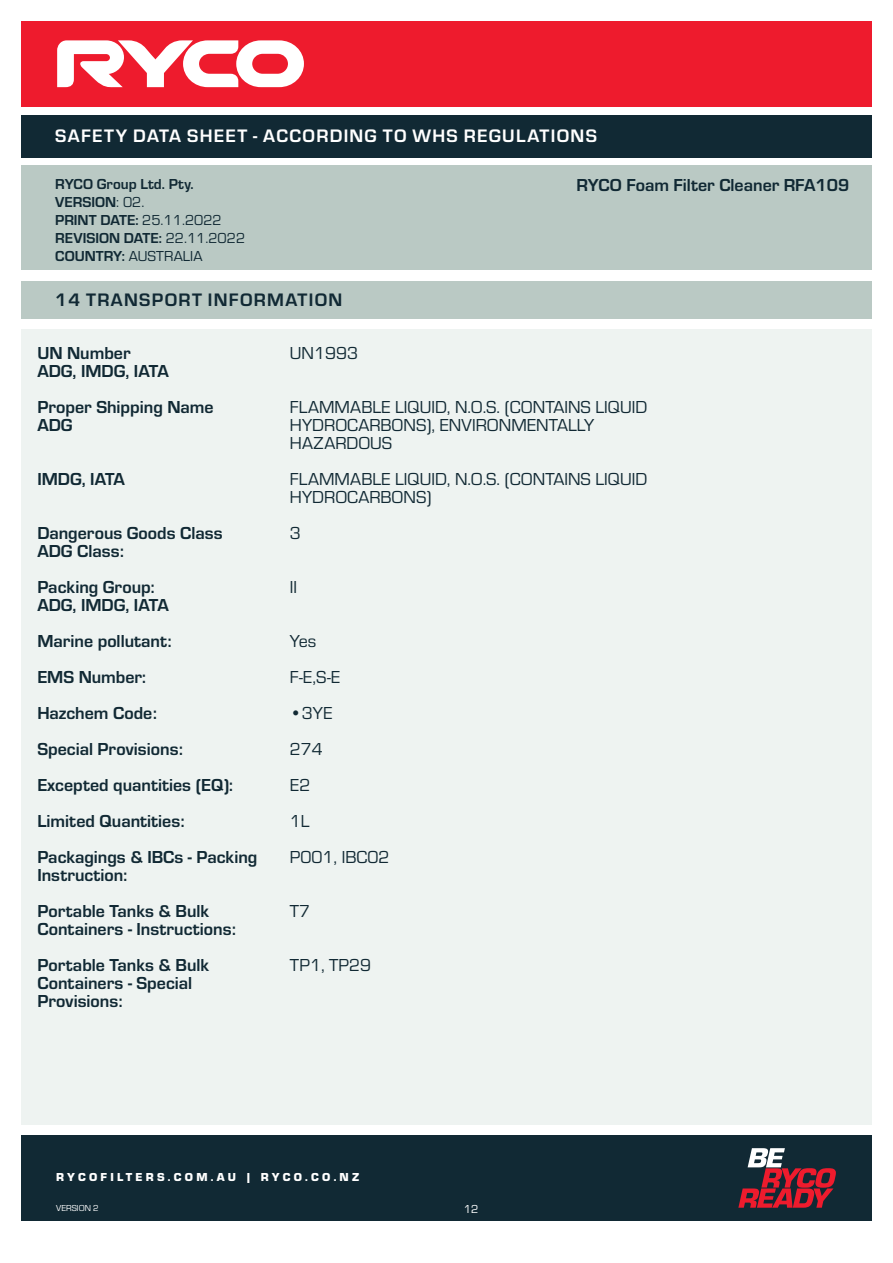
<style>
.page{position:relative;width:893px;height:1263px;background:#fff}
.page>*{position:absolute;margin:0;border:0;box-sizing:border-box;transform-origin:0 0}
.t1{font:700 18.75px "Eurostile";letter-spacing:.07em;color:#fff}
.t2{font:700 18.75px "Eurostile";letter-spacing:.07em;color:#112934}
.Bold_Text{font:700 18px/18px "Eurostile";color:#112934}
.Text{font:18px "Eurostile";color:#112934}
.Text-2{font:700 18px "Eurostile";color:#112934}
.t3{font:700 15px "Eurostile";color:#112934}
.t4{font:15px "Eurostile";letter-spacing:.005em;color:#112934}
.t5{font:900 12px "Eurostile";letter-spacing:.27em;color:#fff}
.t6{font:12px "Eurostile";color:#fff}
.t7{font:9px "Eurostile";color:#fff}
.s1{font-weight:400}
.s2{font-weight:700}
</style>
<div class="page">
<div style="left:21px;top:21px;width:851px;height:85px;background:#ee1b2d"></div>
<svg style="left:57px;top:40px;width:247px;height:48px"></svg>
<div style="left:21px;top:115px;width:851px;height:42px;background:#112934"></div>
<div style="left:21px;top:1135px;width:851px;height:85px;background:#112934"></div>
<svg style="left:738px;top:1148px;width:98px;height:60px"></svg>
<div style="left:21px;top:166px;width:851px;height:104px;background:#bac9c4"></div>
<div style="left:21px;top:329px;width:851px;height:796px;background:#eef3f1"></div>
<div style="left:21px;top:281px;width:851px;height:38px;background:#bac9c4"></div>
<p class="t1" style="left:55px;top:123px;width:543px">SAFETY DATA SHEET - ACCORDING TO WHS REGULATIONS</p>
<p class="t3" style="left:55px;top:173px;width:140px">RYCO Group Ltd. Pty.</p>
<p class="t3" style="left:55px;top:191px;width:91px">VERSION<span class="s1">: 02.</span></p>
<p class="t3" style="left:55px;top:209px;width:168px">PRINT DATE: <span class="s1">25.11.2022</span></p>
<p class="t3" style="left:55px;top:227px;width:191px">REVISION DATE: <span class="s1">22.11.2022</span></p>
<p class="t4" style="left:55px;top:245px;width:149px"><span class="s2">COUNTRY:</span> AUSTRALIA</p>
<p class="Text-2" style="left:577px;top:172px;width:274px">RYCO Foam Filter Cleaner RFA109</p>
<p class="t2" style="left:55px;top:286px;width:289px">14 TRANSPORT INFORMATION</p>
<p class="Bold_Text" style="left:37px;top:342px;width:95px">UN Number</p>
<p class="Bold_Text" style="left:37px;top:360px;width:133px">ADG, IMDG, IATA</p>
<p class="Bold_Text" style="left:37px;top:396px;width:178px">Proper Shipping Name</p>
<p class="Bold_Text" style="left:37px;top:414px;width:37px">ADG</p>
<p class="Bold_Text" style="left:37px;top:468px;width:89px">IMDG, IATA</p>
<p class="Bold_Text" style="left:37px;top:522px;width:187px">Dangerous Goods Class</p>
<p class="Bold_Text" style="left:37px;top:540px;width:88px">ADG Class:</p>
<p class="Bold_Text" style="left:37px;top:576px;width:119px">Packing Group:</p>
<p class="Bold_Text" style="left:37px;top:594px;width:133px">ADG, IMDG, IATA</p>
<p class="Bold_Text" style="left:37px;top:630px;width:136px">Marine pollutant:</p>
<p class="Bold_Text" style="left:37px;top:666px;width:110px">EMS Number:</p>
<p class="Bold_Text" style="left:37px;top:702px;width:121px">Hazchem Code:</p>
<p class="Bold_Text" style="left:37px;top:738px;width:147px">Special Provisions:</p>
<p class="Bold_Text" style="left:37px;top:774px;width:197px">Excepted quantities (EQ):</p>
<p class="Bold_Text" style="left:37px;top:810px;width:149px">Limited Quantities:</p>
<p class="Bold_Text" style="left:37px;top:846px;width:222px">Packagings &amp; IBCs - Packing<br>Instruction:</p>
<p class="Bold_Text" style="left:37px;top:900px;width:200px">Portable Tanks &amp; Bulk<br>Containers - Instructions:</p>
<p class="Bold_Text" style="left:37px;top:954px;width:173px">Portable Tanks &amp; Bulk<br>Containers - Special</p>
<p class="Bold_Text" style="left:37px;top:990px;width:87px">Provisions:</p>
<p class="Text" style="left:290px;top:340px;width:70px">UN1993</p>
<p class="Text" style="left:290px;top:394px;width:359px">FLAMMABLE LIQUID, N.O.S. (CONTAINS LIQUID</p>
<p class="Text" style="left:290px;top:412px;width:306px">HYDROCARBONS), ENVIRONMENTALLY</p>
<p class="Text" style="left:290px;top:430px;width:104px">HAZARDOUS</p>
<p class="Text" style="left:290px;top:466px;width:359px">FLAMMABLE LIQUID, N.O.S. (CONTAINS LIQUID</p>
<p class="Text" style="left:290px;top:484px;width:143px">HYDROCARBONS)</p>
<p class="Text" style="left:290px;top:520px;width:13px">3</p>
<p class="Text" style="left:290px;top:574px;width:9px">II</p>
<p class="Text" style="left:290px;top:628px;width:28px">Yes</p>
<p class="Text" style="left:290px;top:664px;width:52px">F-E,S-E</p>
<p class="Text" style="left:290px;top:700px;width:44px">•3YE</p>
<p class="Text" style="left:290px;top:736px;width:35px">274</p>
<p class="Text" style="left:290px;top:772px;width:22px">E2</p>
<p class="Text" style="left:290px;top:808px;width:21px">1L</p>
<p class="Text" style="left:290px;top:844px;width:101px">P001, IBC02</p>
<p class="Text" style="left:290px;top:898px;width:22px">T7</p>
<p class="Text" style="left:290px;top:952px;width:83px">TP1, TP29</p>
<p class="t5" style="left:56px;top:1168px;width:304px">RYCOFILTERS.COM.AU | RYCO.CO.NZ</p>
<p class="t7" style="left:56px;top:1201px;width:44px">VERSION 2</p>
<p class="t6" style="left:464px;top:1200px;width:16px">12</p>
</div>
